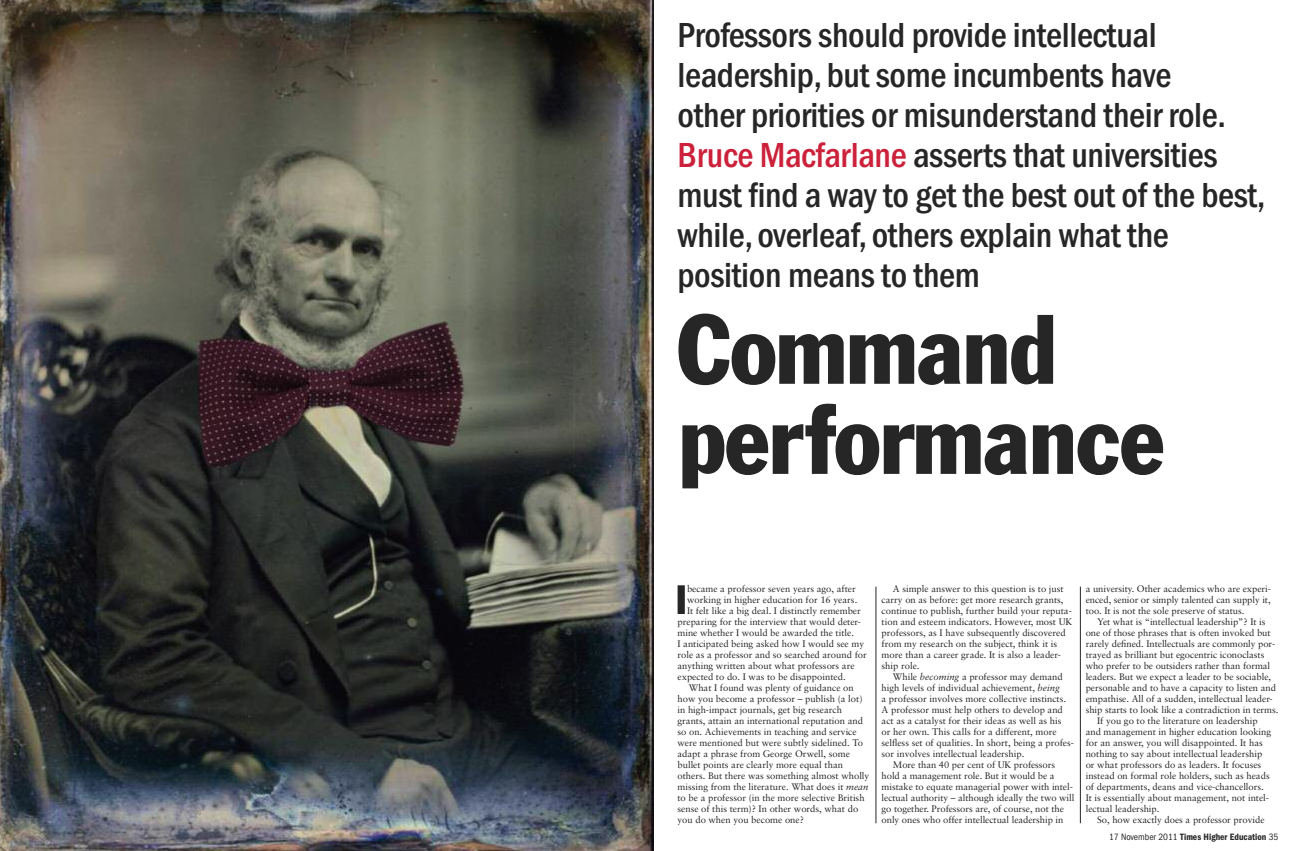
<style>
.page{position:relative;width:1304px;height:851px;background:#fff}
.page>*{position:absolute;margin:0;border:0;box-sizing:border-box;transform-origin:0 0}
.t1{font:condensed 96.7px/90px "Franklin Gothic";letter-spacing:-.01em;color:#272627}
.t2{font:condensed 40.3px "Franklin Gothic";color:#272627}
.t3{font:500 condensed 36px/40px "Franklin Gothic LT";letter-spacing:-.01em;color:#272627}
.t4{font:9.5px/11px "Sabon CE";color:#272627}
.t5{font:600 condensed 9.5px "Franklin Gothic LT";color:#272627}
.s1{color:#cc213a}
.s2{font-style:italic}
.s3{font-weight:400}
</style>
<div class="page">
<img style="left:0;top:0;width:654px;height:850px">
<hr style="left:876px;top:586px;width:1px;height:237px;background:#272627">
<hr style="left:1080px;top:586px;width:1px;height:237px;background:#272627">
<p class="t3" style="left:677px;top:15px;width:589px">Professors should provide intellectual leadership, but some incumbents have<br>other priorities or misunderstand their role.<br><span class="s1">Bruce Macfarlane</span> asserts that universities must find a way to get the best out of the best, while, overleaf, others explain what the position means to them</p>
<h1 class="t1" style="left:677px;top:303px;width:489px">Command performance</h1>
<h2 class="t2" style="left:676px;top:575px;width:13px">I</h2>
<p class="t4" style="left:687px;top:583px;width:170px">became a professor seven years ago, after</p>
<p class="t4" style="left:687px;top:594px;width:172px">working in higher education for 16 years.</p>
<p class="t4" style="left:687px;top:605px;width:175px">It felt like a big deal. I distinctly remember</p>
<p class="t4" style="left:677px;top:616px;width:185px">preparing for the interview that would deter-</p>
<p class="t4" style="left:677px;top:627px;width:178px">mine whether I would be awarded the title.</p>
<p class="t4" style="left:677px;top:638px;width:188px">I anticipated being asked how I would see my</p>
<p class="t4" style="left:677px;top:649px;width:191px">role as a professor and so searched around for</p>
<p class="t4" style="left:677px;top:660px;width:179px">anything written about what professors are</p>
<p class="t4" style="left:677px;top:671px;width:170px">expected to do. I was to be disappointed.</p>
<p class="t4" style="left:689px;top:682px;width:166px">What I found was plenty of guidance on</p>
<p class="t4" style="left:677px;top:693px;width:187px">how you become a professor – publish (a lot)</p>
<p class="t4" style="left:677px;top:704px;width:166px">in high-impact journals, get big research</p>
<p class="t4" style="left:677px;top:715px;width:187px">grants, attain an international reputation and</p>
<p class="t4" style="left:677px;top:726px;width:181px">so on. Achievements in teaching and service</p>
<p class="t4" style="left:677px;top:737px;width:187px">were mentioned but were subtly sidelined. To</p>
<p class="t4" style="left:677px;top:748px;width:174px">adapt a phrase from George Orwell, some</p>
<p class="t4" style="left:677px;top:759px;width:167px">bullet points are clearly more equal than</p>
<p class="t4" style="left:677px;top:770px;width:193px">others. But there was something almost wholly</p>
<p class="t4" style="left:677px;top:781px;width:192px">missing from the literature. What does it <span class="s2">mean</span></p>
<p class="t4" style="left:677px;top:792px;width:189px">to be a professor (in the more selective British</p>
<p class="t4" style="left:677px;top:803px;width:182px">sense of this term)? In other words, what do</p>
<p class="t4" style="left:677px;top:814px;width:128px">you do when you become one?</p>
<p class="t4" style="left:882px;top:583px;width:192px;text-indent:11px">A simple answer to this question is to just carry on as before: get more research grants, continue to publish, further build your reputa&shy;tion and esteem indicators. However, most UK professors, as I have subsequently discovered from my research on the subject, think it is more than a career grade. It is also a leader&shy;ship role.</p>
<p class="t4" style="left:893px;top:671px;width:171px">While <span class="s2">becoming</span> a professor may demand</p>
<p class="t4" style="left:882px;top:682px;width:180px">high levels of individual achievement, <span class="s2">being</span></p>
<p class="t4" style="left:882px;top:693px;width:186px">a professor involves more collective instincts.</p>
<p class="t4" style="left:882px;top:704px;width:183px">A professor must help others to develop and</p>
<p class="t4" style="left:882px;top:715px;width:181px">act as a catalyst for their ideas as well as his</p>
<p class="t4" style="left:882px;top:726px;width:176px">or her own. This calls for a different, more</p>
<p class="t4" style="left:882px;top:737px;width:194px">selfless set of qualities. In short, being a profes-</p>
<p class="t4" style="left:882px;top:748px;width:144px">sor involves intellectual leadership.</p>
<p class="t4" style="left:893px;top:759px;width:164px">More than 40 per cent of UK professors</p>
<p class="t4" style="left:882px;top:770px;width:175px">hold a management role. But it would be a</p>
<p class="t4" style="left:882px;top:781px;width:193px">mistake to equate managerial power with intel-</p>
<p class="t4" style="left:882px;top:792px;width:194px">lectual authority – although ideally the two will</p>
<p class="t4" style="left:882px;top:803px;width:184px">go together. Professors are, of course, not the</p>
<p class="t4" style="left:882px;top:814px;width:183px">only ones who offer intellectual leadership in</p>
<p class="t4" style="left:1086px;top:583px;width:187px;text-align:justify">a university. Other academics who are experi&shy;enced, senior or simply talented can supply it, too. It is not the sole preserve of status.</p>
<p class="t4" style="left:1097px;top:616px;width:170px">Yet what is “intellectual leadership”? It is</p>
<p class="t4" style="left:1086px;top:627px;width:186px">one of those phrases that is often invoked but</p>
<p class="t4" style="left:1086px;top:638px;width:191px">rarely defined. Intellectuals are commonly por-</p>
<p class="t4" style="left:1086px;top:649px;width:180px">trayed as brilliant but egocentric iconoclasts</p>
<p class="t4" style="left:1086px;top:660px;width:186px">who prefer to be outsiders rather than formal</p>
<p class="t4" style="left:1086px;top:671px;width:187px">leaders. But we expect a leader to be sociable,</p>
<p class="t4" style="left:1086px;top:682px;width:192px">personable and to have a capacity to listen and</p>
<p class="t4" style="left:1086px;top:693px;width:188px">empathise. All of a sudden, intellectual leader-</p>
<p class="t4" style="left:1086px;top:704px;width:194px">ship starts to look like a contradiction in terms.</p>
<p class="t4" style="left:1097px;top:715px;width:162px">If you go to the literature on leadership</p>
<p class="t4" style="left:1086px;top:726px;width:187px">and management in higher education looking</p>
<p class="t4" style="left:1086px;top:737px;width:179px">for an answer, you will disappointed. It has</p>
<p class="t4" style="left:1086px;top:748px;width:178px">nothing to say about intellectual leadership</p>
<p class="t4" style="left:1086px;top:759px;width:177px">or what professors do as leaders. It focuses</p>
<p class="t4" style="left:1086px;top:770px;width:185px">instead on formal role holders, such as heads</p>
<p class="t4" style="left:1086px;top:781px;width:180px">of departments, deans and vice-chancellors.</p>
<p class="t4" style="left:1086px;top:792px;width:185px">It is essentially about management, not intel-</p>
<p class="t4" style="left:1086px;top:803px;width:75px">lectual leadership.</p>
<p class="t4" style="left:1097px;top:814px;width:169px">So, how exactly does a professor provide</p>
<p class="t5" style="left:1109px;top:831px;width:171px"><span class="s3">17 November 2011</span> Times Higher Education <span class="s3">35</span></p>
</div>
